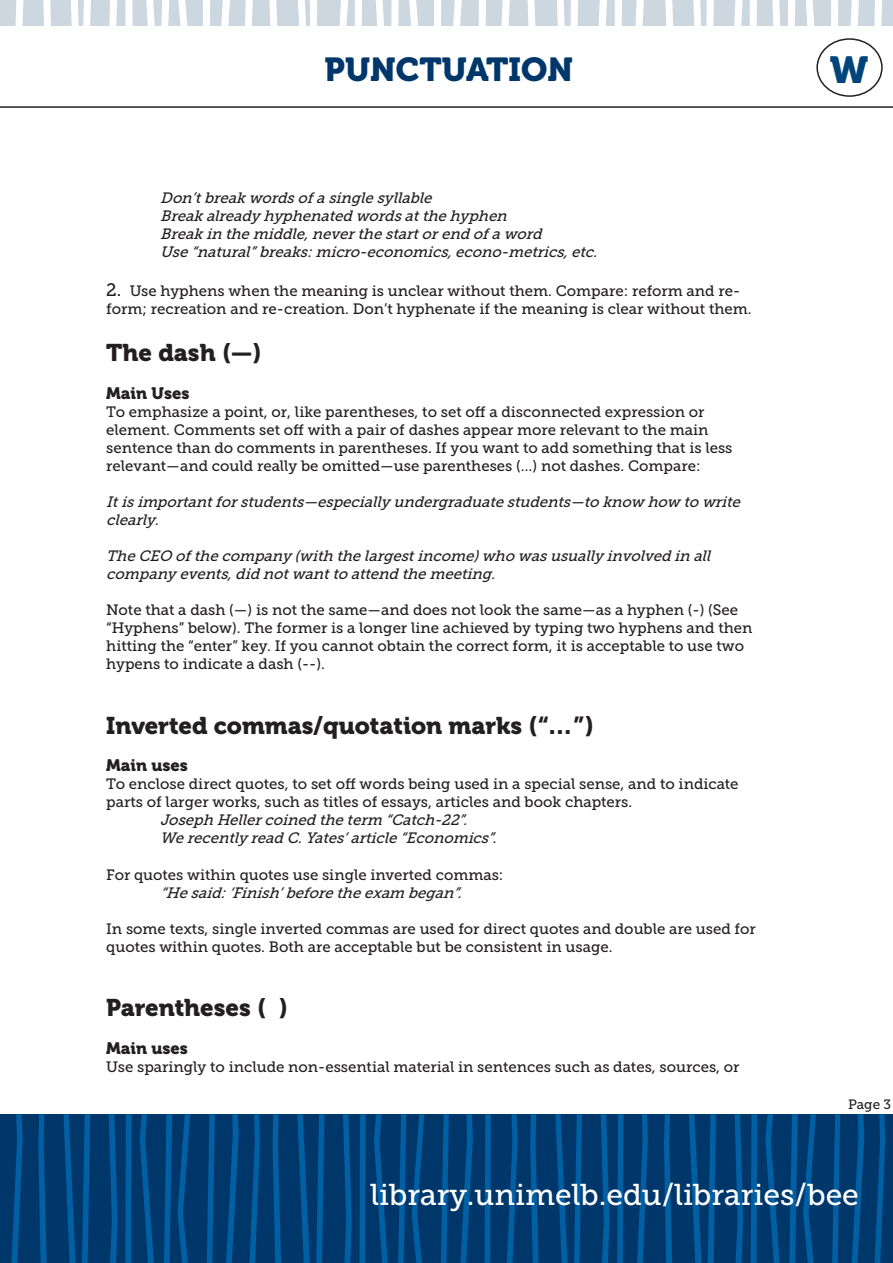
<style>
.page{position:relative;width:893px;height:1263px;background:#fff}
.page>*{position:absolute;margin:0;border:0;box-sizing:border-box;transform-origin:0 0}
.t1{font:37.5px "Museo 900";color:#00447b}
.t2{font:33px "Museo 900";color:#00376b}
.t3{font:30px "Museo Slab 500";color:#fff}
.t4{font:24px "Museo 900";color:#231f20}
.t5{font:16.5px "Museo 900";color:#231f20}
.t6{font:15px/18px "Museo Slab 500";color:#231f20}
.t7{font:italic 15px/18px "Museo Slab 500";color:#231f20}
.t8{font:13.5px "Museo Slab 500";color:#231f20}
.s1{font-size:18px}
</style>
<div class="page">
<div style="left:0;top:1114px;width:893px;height:148px;background:#00376b"></div>
<svg style="left:11px;top:1114px;width:12px;height:149px"></svg>
<svg style="left:249px;top:1114px;width:11px;height:149px"></svg>
<svg style="left:506px;top:1114px;width:12px;height:149px"></svg>
<svg style="left:38px;top:1114px;width:9px;height:149px"></svg>
<svg style="left:273px;top:1114px;width:9px;height:149px"></svg>
<svg style="left:530px;top:1114px;width:9px;height:149px"></svg>
<svg style="left:63px;top:1114px;width:13px;height:149px"></svg>
<svg style="left:555px;top:1114px;width:13px;height:149px"></svg>
<svg style="left:82px;top:1114px;width:8px;height:149px"></svg>
<svg style="left:297px;top:1114px;width:27px;height:149px"></svg>
<svg style="left:574px;top:1114px;width:8px;height:149px"></svg>
<svg style="left:109px;top:1114px;width:8px;height:149px"></svg>
<svg style="left:343px;top:1114px;width:9px;height:149px"></svg>
<svg style="left:601px;top:1114px;width:8px;height:149px"></svg>
<svg style="left:125px;top:1114px;width:7px;height:149px"></svg>
<svg style="left:359px;top:1114px;width:7px;height:149px"></svg>
<svg style="left:617px;top:1114px;width:6px;height:149px"></svg>
<svg style="left:484px;top:1114px;width:7px;height:149px"></svg>
<svg style="left:140px;top:1114px;width:15px;height:149px"></svg>
<svg style="left:374px;top:1114px;width:15px;height:149px"></svg>
<svg style="left:164px;top:1114px;width:8px;height:149px"></svg>
<svg style="left:398px;top:1114px;width:8px;height:149px"></svg>
<svg style="left:178px;top:1114px;width:12px;height:149px"></svg>
<svg style="left:412px;top:1114px;width:12px;height:149px"></svg>
<svg style="left:206px;top:1114px;width:9px;height:149px"></svg>
<svg style="left:440px;top:1114px;width:9px;height:149px"></svg>
<svg style="left:225px;top:1114px;width:14px;height:149px"></svg>
<svg style="left:459px;top:1114px;width:14px;height:149px"></svg>
<svg style="left:636px;top:1114px;width:12px;height:149px"></svg>
<svg style="left:874px;top:1114px;width:11px;height:149px"></svg>
<svg style="left:664px;top:1114px;width:9px;height:149px"></svg>
<svg style="left:689px;top:1114px;width:27px;height:149px"></svg>
<svg style="left:734px;top:1114px;width:9px;height:149px"></svg>
<svg style="left:751px;top:1114px;width:6px;height:149px"></svg>
<svg style="left:765px;top:1114px;width:16px;height:149px"></svg>
<svg style="left:789px;top:1114px;width:27px;height:149px"></svg>
<svg style="left:832px;top:1114px;width:8px;height:149px"></svg>
<svg style="left:851px;top:1114px;width:13px;height:149px"></svg>
<div style="left:0;top:0;width:893px;height:26px;background:#ccd7e0"></div>
<svg style="left:16px;top:0;width:8px;height:26px"></svg>
<svg style="left:161px;top:0;width:9px;height:26px"></svg>
<svg style="left:203px;top:0;width:7px;height:26px"></svg>
<svg style="left:571px;top:0;width:7px;height:26px"></svg>
<svg style="left:615px;top:0;width:7px;height:26px"></svg>
<svg style="left:750px;top:0;width:7px;height:26px"></svg>
<svg style="left:831px;top:0;width:7px;height:26px"></svg>
<svg style="left:874px;top:0;width:8px;height:26px"></svg>
<svg style="left:788px;top:0;width:7px;height:26px"></svg>
<svg style="left:391px;top:0;width:8px;height:26px"></svg>
<svg style="left:434px;top:0;width:8px;height:26px"></svg>
<svg style="left:479px;top:0;width:7px;height:26px"></svg>
<svg style="left:221px;top:0;width:9px;height:26px"></svg>
<svg style="left:339px;top:0;width:23px;height:26px"></svg>
<svg style="left:453px;top:0;width:9px;height:26px"></svg>
<svg style="left:501px;top:0;width:9px;height:26px"></svg>
<svg style="left:599px;top:0;width:8px;height:26px"></svg>
<svg style="left:635px;top:0;width:9px;height:26px"></svg>
<svg style="left:734px;top:0;width:9px;height:26px"></svg>
<svg style="left:851px;top:0;width:8px;height:26px"></svg>
<svg style="left:245px;top:0;width:8px;height:26px"></svg>
<svg style="left:109px;top:0;width:8px;height:26px"></svg>
<svg style="left:43px;top:0;width:8px;height:26px"></svg>
<svg style="left:71px;top:0;width:20px;height:26px"></svg>
<div style="left:125px;top:0;width:8px;height:26px;background:#fff"></div>
<svg style="left:146px;top:0;width:9px;height:26px"></svg>
<svg style="left:269px;top:0;width:8px;height:26px"></svg>
<svg style="left:298px;top:0;width:19px;height:26px"></svg>
<svg style="left:375px;top:0;width:9px;height:26px"></svg>
<svg style="left:527px;top:0;width:8px;height:26px"></svg>
<svg style="left:557px;top:0;width:8px;height:26px"></svg>
<svg style="left:665px;top:0;width:8px;height:26px"></svg>
<svg style="left:806px;top:0;width:8px;height:26px"></svg>
<svg style="left:693px;top:0;width:21px;height:26px"></svg>
<svg style="left:772px;top:0;width:8px;height:26px"></svg>
<svg style="left:409px;top:0;width:9px;height:26px"></svg>
<svg style="left:178px;top:0;width:9px;height:26px"></svg>
<hr style="left:0;top:106px;width:893px;height:2px;background:#231f20">
<div style="left:816px;top:38px;width:67px;height:59px;border:2px solid #231f20;border-radius:50%"></div>
<h2 class="t2" style="left:325px;top:51px;width:250px">PUNCTUATION</h2>
<h1 class="t1" style="left:830px;top:49px;width:40px">W</h1>
<p class="t7" style="left:160px;top:189px;width:277px">Don’tbreak wordsofasinglesyllable</p>
<p class="t7" style="left:160px;top:207px;width:352px">Break already hyphenated wordsatthehyphen</p>
<p class="t7" style="left:160px;top:225px;width:387px">Break in themiddle,neverthestartorend ofaword</p>
<p class="t7" style="left:160px;top:243px;width:443px">Use“natural”breaks:micro-economics,econo-metrics,etc.</p>
<p class="t6" style="left:106px;top:282px;width:647px"><span class="s1">2.</span> Use hyphens when the meaning is unclear without them. Compare: reform and re&shy;form; recreation and re-creation. Don’t hyphenate if the meaning is clear without them.</p>
<p class="t4" style="left:106px;top:339px;width:157px">The dash (—)</p>
<p class="t5" style="left:106px;top:384px;width:85px">Main Uses</p>
<p class="t6" style="left:106px;top:403px;width:628px">To emphasize a point, or, like parentheses, to set off a disconnected expression or element. Comments set off with a pair of dashes appear more relevant to the main sentence than do comments in parentheses. If you want to add something that is less relevant—and could really be omitted—use parentheses (…) not dashes. Compare:</p>
<p class="t7" style="left:106px;top:493px;width:640px">Itisimportantforstudents—especially undergraduatestudents—to know how to write clearly.</p>
<p class="t7" style="left:106px;top:547px;width:610px">TheCEO ofthecompany (with thelargestincome)who wasusually involved in all company events,did notwantto attend themeeting.</p>
<p class="t6" style="left:106px;top:601px;width:648px">Note that a dash (—) is not the same—and does not look the same—as a hyphen (-) (See “Hyphens” below). The former is a longer line achieved by typing two hyphens and then hitting the “enter” key. If you cannot obtain the correct form, it is acceptable to use two hypens to indicate a dash (--).</p>
<p class="t4" style="left:106px;top:712px;width:489px">Inverted commas/quotation marks (“…”)</p>
<p class="t5" style="left:106px;top:756px;width:83px">Main uses</p>
<p class="t6" style="left:106px;top:775px;width:634px">To enclose direct quotes, to set off words being used in a special sense, and to indicate parts of larger works, such as titles of essays, articles and book chapters.</p>
<p class="t7" style="left:160px;top:811px;width:313px">Joseph Hellercoined theterm “Catch-22”.</p>
<p class="t7" style="left:160px;top:829px;width:342px">Werecently read C.Yates’article“Economics”.</p>
<p class="t6" style="left:106px;top:865px;width:399px">For quotes within quotes use single inverted commas:</p>
<p class="t7" style="left:160px;top:883px;width:308px">“Hesaid:‘Finish’beforetheexam began”.</p>
<p class="t6" style="left:106px;top:919px;width:651px">In some texts, single inverted commas are used for direct quotes and double are used for quotes within quotes. Both are acceptable but be consistent in usage.</p>
<p class="t4" style="left:106px;top:994px;width:183px">Parentheses ( )</p>
<p class="t5" style="left:106px;top:1039px;width:83px">Main uses</p>
<p class="t6" style="left:106px;top:1058px;width:635px">Use sparingly to include non-essential material in sentences such as dates, sources, or</p>
<p class="t8" style="left:848px;top:1096px;width:44px">Page 3</p>
<h3 class="t3" style="left:370px;top:1177px;width:490px">library.unimelb.edu/libraries/bee</h3>
</div>
